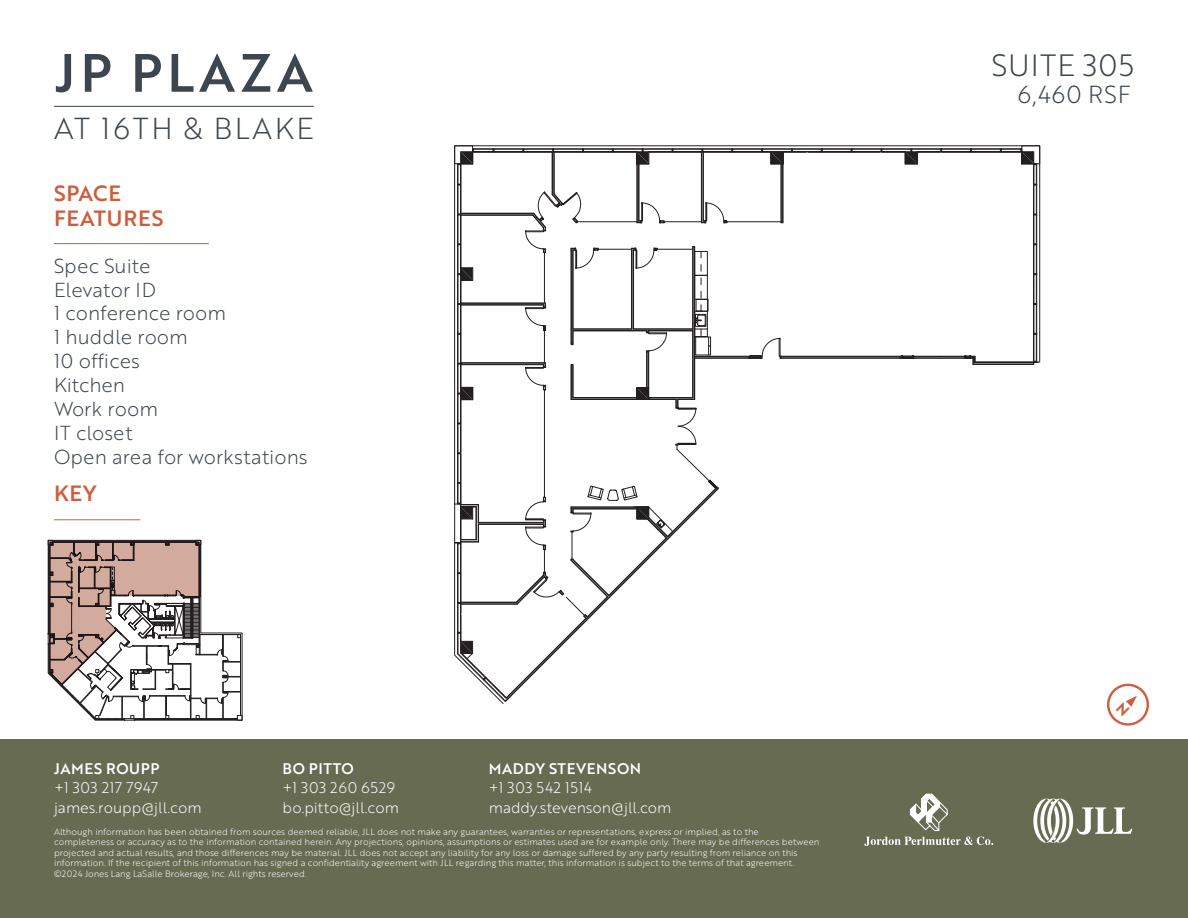
<style>
.page{position:relative;width:1188px;height:918px;background:#fff}
.page>*{position:absolute;margin:0;border:0;box-sizing:border-box;transform-origin:0 0}
.t1{font:52.5px "Brother 1816 Medium";letter-spacing:.09em;color:#3d454f}
.t2{font:30px "Brother 1816 Light";letter-spacing:.04em;color:#3d454f}
.t3{font:29.55px "Brother 1816 Light";letter-spacing:.09em;color:#3d454f}
.t4{font:24px "Brother 1816 Light";letter-spacing:.04em;color:#3d454f}
.t5{font:21.45px/25.8px "Brother 1816 Medium";letter-spacing:.04em;color:#cf5c3d}
.t6{font:19.65px/23.9px "Brother 1816 Light";color:#3d454f}
.t7{font:15px/19.5px "Brother 1816 Light";color:#fff}
.t8{font:15px "Brother 1816 Medium";letter-spacing:.04em;color:#fff}
.t9{font:15px/19.5px "Brother 1816 Light";letter-spacing:.02em;color:#fff}
.t10{font:9px/10.5px "Brother 1816 Light";color:#fff}
</style>
<div class="page">
<hr style="left:54px;top:106px;width:260px;height:1px;background:#3d454f">
<div style="left:0;top:740px;width:1188px;height:178px;background:#666b52"></div>
<svg style="left:1033px;top:799px;width:99px;height:44px"></svg>
<svg style="left:864px;top:793px;width:129px;height:53px"></svg>
<svg style="left:48px;top:540px;width:195px;height:181px"></svg>
<hr style="left:54px;top:519px;width:86px;height:1px;background:#cf5c3d">
<svg style="left:455px;top:146px;width:585px;height:558px"></svg>
<hr style="left:54px;top:243px;width:155px;height:1px;background:#cf5c3d">
<svg style="left:1107px;top:683px;width:42px;height:43px"></svg>
<h1 class="t1" style="left:55px;top:33px;width:259px">JP PLAZA</h1>
<h3 class="t3" style="left:54px;top:106px;width:261px">AT 16TH &amp; BLAKE</h3>
<h3 class="t5" style="left:54px;top:179px;width:111px">SPACE<br>FEATURES</h3>
<h3 class="t6" style="left:54px;top:253px;width:255px">Spec Suite<br>Elevator ID<br>1 conference room<br>1 huddle room<br>10 offices<br>Kitchen<br>Work room<br>IT closet<br>Open area for workstations</h3>
<h3 class="t5" style="left:54px;top:480px;width:44px">KEY</h3>
<h3 class="t8" style="left:54px;top:757px;width:107px">JAMES ROUPP</h3>
<h3 class="t7" style="left:54px;top:778px;width:149px">+1 303 217 7947 james.roupp@jll.com</h3>
<h3 class="t8" style="left:489px;top:757px;width:154px">MADDY STEVENSON</h3>
<h3 class="t7" style="left:489px;top:778px;width:184px">+1 303 542 1514 maddy.stevenson@jll.com</h3>
<p class="t10" style="left:54px;top:826px;width:767px">Although information has been obtained from sources deemed reliable, JLL does not make any guarantees, warranties or representations, express or implied, as to the completeness or accuracy as to the information contained herein. Any projections, opinions, assumptions or estimates used are for example only. There may be differences between projected and actual results, and those differences may be material. JLL does not accept any liability for any loss or damage suffered by any party resulting from reliance on this information. If the recipient of this information has signed a confidentiality agreement with JLL regarding this matter, this information is subject to the terms of that agreement. ©2024 Jones Lang LaSalle Brokerage, Inc. All rights reserved.</p>
<h3 class="t8" style="left:282px;top:757px;width:73px">BO PITTO</h3>
<h3 class="t9" style="left:282px;top:778px;width:118px">+1 303 260 6529 bo.pitto@jll.com</h3>
<h2 class="t2" style="left:992px;top:43px;width:144px">SUITE 305</h2>
<h3 class="t4" style="left:1018px;top:77px;width:115px">6,460 RSF</h3>
</div>
